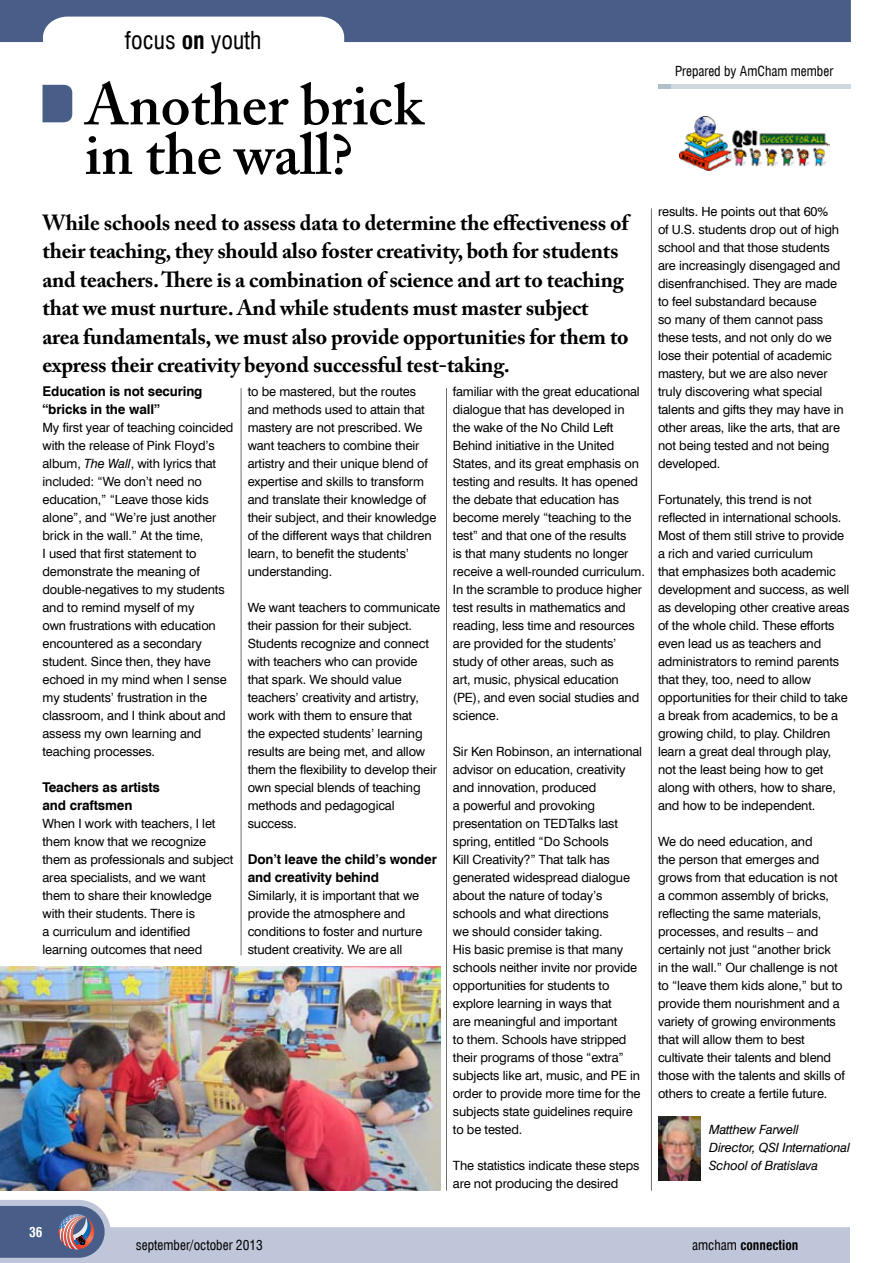
<style>
.page{position:relative;width:893px;height:1263px;background:#fff}
.page>*{position:absolute;margin:0;border:0;box-sizing:border-box;transform-origin:0 0}
.t1{font:600 58.5px/49.5px "Adobe Caslon Pro";color:#000}
.t2{font:condensed 24px "Swiss 721 AT";color:#000}
.t3{font:700 21.75px/28.5px "Adobe Caslon Pro";letter-spacing:-.01em;color:#000}
.t4{font:700 13.5px/18px "Swiss 721 AT";letter-spacing:-.01em;color:#000}
.t5{font:condensed 13.5px "Swiss 721 AT";color:#000}
.t6{font:700 condensed 13.5px "Swiss 721 AT";color:#000}
.t7{font:700 condensed 13.5px "Swiss 721 AT";color:#fff}
.t8{font:12.75px/18px "Swiss 721 AT";letter-spacing:-.01em;color:#000}
.t9{font:italic 12.75px/18px "Swiss 721 AT";letter-spacing:-.01em;color:#000}
.s1{font-weight:700}
.s2{font-style:italic}
.s3{font-weight:400}
</style>
<div class="page">
<svg style="left:0;top:1200px;width:850px;height:63px;fill:#c0c6d9"></svg>
<svg style="left:0;top:1206px;width:105px;height:52px;background:#606a8d"></svg>
<svg style="left:0;top:0;width:851px;height:42px"></svg>
<hr style="left:241px;top:388px;width:1px;height:567px;background:#6d6f71">
<hr style="left:651px;top:208px;width:1px;height:983px;background:#6d6f71">
<hr style="left:446px;top:388px;width:1px;height:803px;background:#6d6f71">
<svg style="left:43px;top:85px;width:30px;height:37px"></svg>
<hr style="left:658px;top:84px;width:192px;height:4px;background:#ced8dd">
<hr style="left:658px;top:84px;width:13px;height:4px;background:#b0c0c8">
<img style="left:679px;top:116px;width:150px;height:55px">
<img style="left:658px;top:1116px;width:43px;height:64px">
<img style="left:0;top:967px;width:440px;height:224px">
<h2 class="t2" style="left:125px;top:25px;width:138px">focus <span class="s1">on</span> youth</h2>
<h1 class="t1" style="left:85px;top:79px;width:339px">Another brick in the wall?</h1>
<p class="t3" style="left:43px;top:208px;width:588px">While schools need to assess data to determine the effectiveness of their teaching, they should also foster creativity, both for students and teachers. There is a combination of science and art to teaching that we must nurture. And while students must master subject area fundamentals, we must also provide opportunities for them to express their creativity beyond successful test-taking.</p>
<p class="t4" style="left:43px;top:382px;width:162px">Education is not securing “bricks in the wall”</p>
<p class="t8" style="left:43px;top:418px;width:192px">My first year of teaching coincided with the release of Pink Floyd’s album, <span class="s2">The Wall</span>, with lyrics that included: “We don’t need no education,” “Leave those kids alone”, and “We’re just another brick in the wall.” At the time,<br>I used that first statement to demonstrate the meaning of double-negatives to my students and to remind myself of my<br>own frustrations with education encountered as a secondary student. Since then, they have echoed in my mind when I sense my students’ frustration in the classroom, and I think about and assess my own learning and teaching processes.</p>
<p class="t4" style="left:43px;top:778px;width:119px">Teachers as artists and craftsmen</p>
<p class="t8" style="left:43px;top:814px;width:192px">When I work with teachers, I let them know that we recognize them as professionals and subject area specialists, and we want them to share their knowledge with their students. There is<br>a curriculum and identified learning outcomes that need</p>
<p class="t8" style="left:248px;top:383px;width:190px">to be mastered, but the routes and methods used to attain that mastery are not prescribed. We want teachers to combine their artistry and their unique blend of expertise and skills to transform and translate their knowledge of their subject, and their knowledge of the different ways that children learn, to benefit the students’ understanding.</p>
<p class="t8" style="left:248px;top:599px;width:194px">We want teachers to communicate their passion for their subject.<br>Students recognize and connect with teachers who can provide that spark. We should value teachers’ creativity and artistry, work with them to ensure that<br>the expected students’ learning results are being met, and allow them the flexibility to develop their own special blends of teaching methods and pedagogical success.</p>
<p class="t4" style="left:248px;top:850px;width:191px">Don’t leave the child’s wonder and creativity behind</p>
<p class="t8" style="left:248px;top:886px;width:176px">Similarly, it is important that we provide the atmosphere and conditions to foster and nurture student creativity. We are all</p>
<p class="t8" style="left:453px;top:382px;width:194px">familiar with the great educational dialogue that has developed in the wake of the No Child Left<br>Behind initiative in the United<br>States, and its great emphasis on testing and results. It has opened the debate that education has become merely “teaching to the test” and that one of the results<br>is that many students no longer receive a well-rounded curriculum.<br>In the scramble to produce higher test results in mathematics and reading, less time and resources are provided for the students’ study of other areas, such as<br>art, music, physical education (PE), and even social studies and science.</p>
<p class="t8" style="left:453px;top:742px;width:191px">Sir Ken Robinson, an international advisor on education, creativity and innovation, produced<br>a powerful and provoking presentation on TEDTalks last spring, entitled “Do Schools<br>Kill Creativity?” That talk has generated widespread dialogue about the nature of today’s schools and what directions<br>we should consider taking.<br>His basic premise is that many schools neither invite nor provide opportunities for students to explore learning in ways that<br>are meaningful and important<br>to them. Schools have stripped their programs of those “extra” subjects like art, music, and PE in order to provide more time for the subjects state guidelines require to be tested.</p>
<p class="t8" style="left:453px;top:1156px;width:188px">The statistics indicate these steps are not producing the desired</p>
<p class="t5" style="left:675px;top:63px;width:160px">Prepared by AmCham member</p>
<p class="t8" style="left:658px;top:202px;width:187px">results. He points out that 60%<br>of U.S. students drop out of high school and that those students are increasingly disengaged and disenfranchised. They are made to feel substandard because<br>so many of them cannot pass these tests, and not only do we lose their potential of academic mastery, but we are also never truly discovering what special talents and gifts they may have in other areas, like the arts, that are not being tested and not being developed.</p>
<p class="t8" style="left:658px;top:490px;width:193px">Fortunately, this trend is not reflected in international schools.<br>Most of them still strive to provide a rich and varied curriculum<br>that emphasizes both academic development and success, as well as developing other creative areas of the whole child. These efforts even lead us as teachers and administrators to remind parents that they, too, need to allow opportunities for their child to take a break from academics, to be a growing child, to play. Children learn a great deal through play, not the least being how to get along with others, how to share, and how to be independent.</p>
<p class="t8" style="left:658px;top:832px;width:188px">We do need education, and<br>the person that emerges and grows from that education is not a common assembly of bricks, reflecting the same materials, processes, and results – and certainly not just “another brick<br>in the wall.” Our challenge is not to “leave them kids alone,” but to provide them nourishment and a variety of growing environments that will allow them to best cultivate their talents and blend those with the talents and skills of others to create a fertile future.</p>
<p class="t9" style="left:709px;top:1121px;width:142px">Matthew Farwell<br>Director, QSI International<br>School of Bratislava</p>
<p class="t7" style="left:29px;top:1224px;width:15px">36</p>
<p class="t5" style="left:136px;top:1237px;width:128px">september/october 2013</p>
<p class="t6" style="left:692px;top:1237px;width:108px"><span class="s3">amcham</span> connection</p>
</div>
